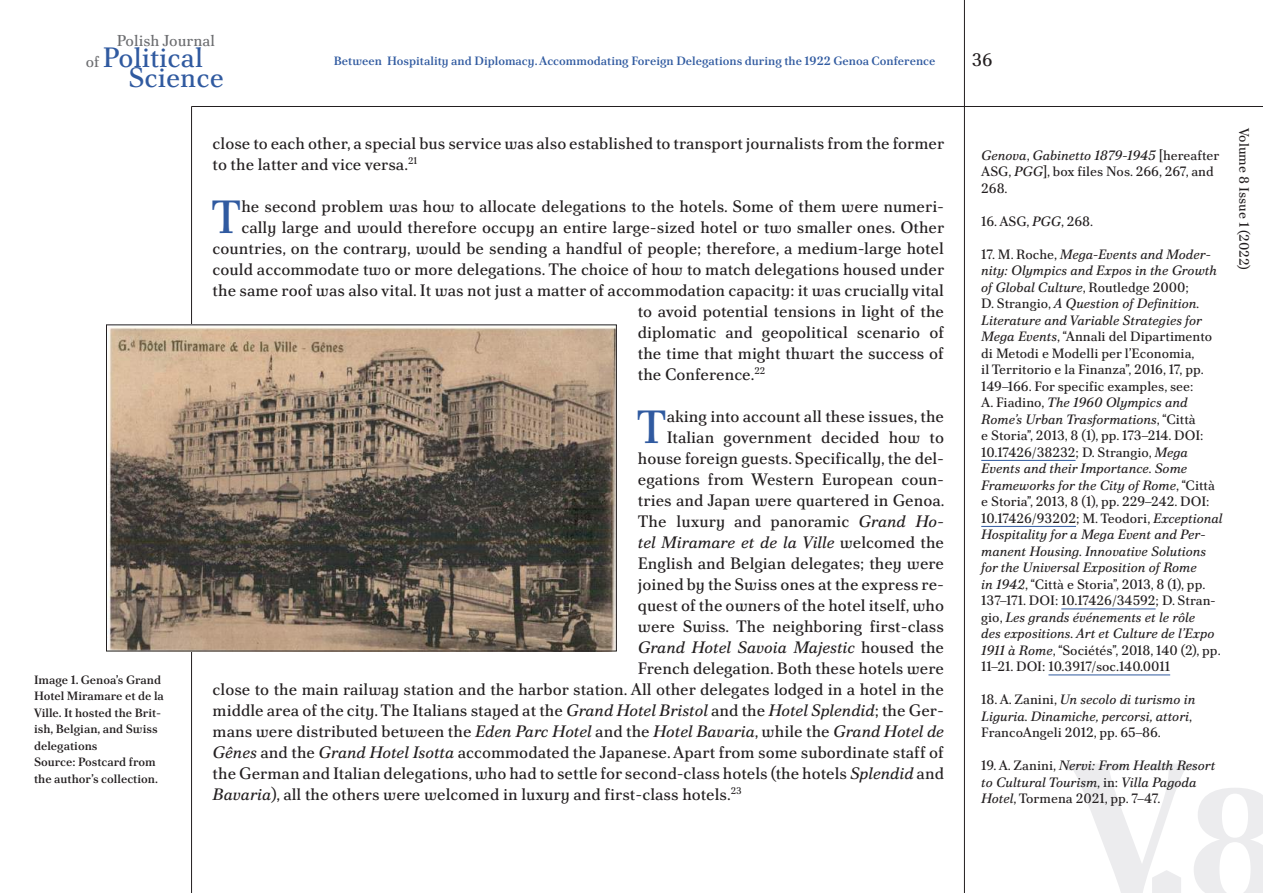
<style>
.page{position:relative;width:1263px;height:893px;background:#fff}
.page>*{position:absolute;margin:0;border:0;box-sizing:border-box;transform-origin:0 0}
.t1{font:46.35px "Poltawski Nowy";color:#305aa0}
.t2{font:27.9px/20.5px "Poltawski Nowy";color:#305aa0}
.t3{font:18px "Poltawski Nowy";color:#231f20}
.t4{font:16.5px/21px "Poltawski Nowy";color:#231f20}
.t5{font:italic 16.5px "Poltawski Nowy";color:#231f20}
.t6{font:15.75px "Poltawski Nowy";color:#6c6d70}
.t7{font:13.5px/16.5px "Poltawski Nowy";color:#231f20}
.t8{font:italic 13.5px/16.5px "Poltawski Nowy";color:#231f20}
.t9{font:600 12px/16.5px "Poltawski Nowy";color:#231f20}
.t10{font:600 12px "Poltawski Nowy";color:#305aa0}
.s1{font-size:15.45px;color:#6c6d70}
.s2{font-style:italic}
.s3{font-style:normal}
</style>
<div class="page">
<hr style="left:191px;top:106px;width:1072px;height:1px;background:#231f20">
<hr style="left:191px;top:107px;width:1px;height:786px;background:#231f20">
<hr style="left:964px;top:0;width:1px;height:893px;background:#231f20">
<hr style="left:981px;top:460px;width:94px;height:1px;background:#305aa0">
<hr style="left:981px;top:526px;width:95px;height:1px;background:#305aa0">
<hr style="left:1061px;top:608px;width:94px;height:1px;background:#305aa0">
<hr style="left:1048px;top:674px;width:122px;height:1px;background:#305aa0">
<img style="left:108px;top:327px;width:507px;height:322px">
<div style="left:106px;top:325px;width:511px;height:326px;border:1px solid #231f20"></div>
<p class="t6" style="left:117px;top:29px;width:100px">Polish Journal</p>
<h2 class="t2" style="left:128px;top:45px;width:97px;text-indent:-42px"><span class="s1">of</span> Political<br>Science</h2>
<p class="t10" style="left:334px;top:52px;width:603px">Between Hospitality and Diplomacy. Accommodating Foreign Delegations during the 1922 Genoa Conference</p>
<p class="t3" style="left:972px;top:47px;width:22px">36</p>
<p class="t9" style="left:34px;top:670px;width:131px">Image 1. Genoa’s Grand<br>Hotel Miramare et de la<br>Ville. It hosted the Brit&shy;ish, Belgian, and Swiss delegations<br>Source: Postcard from the author’s collection.</p>
<p class="t4" style="left:213px;top:131px;width:733px">close to each other, a special bus service was also established to transport journalists from the former to the latter and vice versa.<sup>21</sup></p>
<h1 class="t1" style="left:211px;top:182px;width:32px">T</h1>
<p class="t4" style="left:241px;top:194px;width:704px">he second problem was how to allocate delegations to the hotels. Some of them were numeri-</p>
<p class="t4" style="left:241px;top:215px;width:704px">cally large and would therefore occupy an entire large-sized hotel or two smaller ones. Other</p>
<p class="t4" style="left:213px;top:236px;width:733px">countries, on the contrary, would be sending a handful of people; therefore, a medium-large hotel</p>
<p class="t4" style="left:213px;top:257px;width:733px">could accommodate two or more delegations. The choice of how to match delegations housed under</p>
<p class="t4" style="left:213px;top:278px;width:733px">the same roof was also vital. It was not just a matter of accommodation capacity: it was crucially vital</p>
<p class="t4" style="left:638px;top:299px;width:308px">to avoid potential tensions in light of the</p>
<p class="t4" style="left:638px;top:320px;width:308px">diplomatic and geopolitical scenario of</p>
<p class="t4" style="left:638px;top:341px;width:308px">the time that might thwart the success of</p>
<p class="t4" style="left:638px;top:362px;width:129px">the Conference.<sup>22</sup></p>
<h1 class="t1" style="left:636px;top:392px;width:32px">T</h1>
<p class="t4" style="left:667px;top:404px;width:279px">aking into account all these issues, the</p>
<p class="t4" style="left:667px;top:425px;width:279px">Italian government decided how to</p>
<p class="t4" style="left:638px;top:446px;width:308px">house foreign guests. Specifically, the del-</p>
<p class="t4" style="left:638px;top:467px;width:308px">egations from Western European coun-</p>
<p class="t4" style="left:638px;top:488px;width:308px">tries and Japan were quartered in Genoa.</p>
<p class="t4" style="left:638px;top:509px;width:308px">The luxury and panoramic <span class="s2">Grand Ho-</span></p>
<p class="t5" style="left:638px;top:530px;width:308px">tel Miramare et de la Ville <span class="s3">welcomed the</span></p>
<p class="t4" style="left:638px;top:551px;width:308px">English and Belgian delegates; they were</p>
<p class="t4" style="left:638px;top:572px;width:308px">joined by the Swiss ones at the express re-</p>
<p class="t4" style="left:638px;top:593px;width:308px">quest of the owners of the hotel itself, who</p>
<p class="t4" style="left:638px;top:614px;width:308px">were Swiss. The neighboring first-class</p>
<p class="t5" style="left:638px;top:635px;width:308px">Grand Hotel Savoia Majestic <span class="s3">housed the</span></p>
<p class="t4" style="left:638px;top:656px;width:308px">French delegation. Both these hotels were</p>
<p class="t4" style="left:213px;top:677px;width:733px">close to the main railway station and the harbor station. All other delegates lodged in a hotel in the</p>
<p class="t4" style="left:213px;top:698px;width:733px">middle area of the city. The Italians stayed at the <span class="s2">Grand Hotel Bristol</span> and the <span class="s2">Hotel Splendid</span>; the Ger-</p>
<p class="t4" style="left:213px;top:719px;width:733px">mans were distributed between the <span class="s2">Eden Parc Hotel</span> and the <span class="s2">Hotel Bavaria</span>, while the <span class="s2">Grand Hotel de</span></p>
<p class="t4" style="left:213px;top:740px;width:733px"><span class="s2">Gênes</span> and the <span class="s2">Grand Hotel Isotta</span> accommodated the Japanese. Apart from some subordinate staff of</p>
<p class="t4" style="left:213px;top:761px;width:733px">the German and Italian delegations, who had to settle for second-class hotels (the hotels <span class="s2">Splendid</span> and</p>
<p class="t4" style="left:213px;top:782px;width:531px"><span class="s2">Bavaria</span>), all the others were welcomed in luxury and first-class hotels.<sup>23</sup></p>
<p class="t7" style="left:981px;top:146px;width:240px"><span class="s2">Genova</span>, <span class="s2">Gabinetto 1879-1945</span> [hereafter<br>ASG, <span class="s2">PGG</span>], box files Nos. 266, 267, and<br>268.</p>
<p class="t7" style="left:981px;top:212px;width:114px">16. ASG, <span class="s2">PGG</span>, 268.</p>
<p class="t7" style="left:981px;top:245px;width:243px">17. M. Roche, <span class="s2">Mega-Events and Moder&shy;nity: Olympics and Expos in the Growth of Global Culture</span>, Routledge 2000;<br>D. Strangio, <span class="s2">A Question of Definition.<br>Literature and Variable Strategies for Mega Events</span>, “Annali del Dipartimento di Metodi e Modelli per l’Economia,<br>il Territorio e la Finanza”, 2016, 17, pp.<br>149–166. For specific examples, see:<br>A. Fiadino, <span class="s2">The 1960 Olympics and Rome’s Urban Trasformations</span>, “Città<br>e Storia”, 2013, 8 (1), pp. 173–214. DOI:<br>10.17426/38232; D. Strangio, <span class="s2">Mega Events and their Importance. Some Frameworks for the City of Rome</span>, “Città e Storia”, 2013, 8 (1), pp. 229–242. DOI:<br>10.17426/93202; M. Teodori, <span class="s2">Exceptional Hospitality for a Mega Event and Per&shy;manent Housing. Innovative Solutions for the Universal Exposition of Rome<br>in 1942</span>, “Città e Storia”, 2013, 8 (1), pp.<br>137–171. DOI: 10.17426/34592; D. Stran&shy;gio, <span class="s2">Les grands événements et le rôle<br>des expositions. Art et Culture de l’Expo 1911 à Rome</span>, “Sociétés”, 2018, 140 (2), pp.<br>11–21. DOI: 10.3917/soc.140.0011</p>
<p class="t8" style="left:981px;top:690px;width:216px"><span class="s3">18. A. Zanini,</span> Un secolo di turismo in<br>Liguria. Dinamiche, percorsi, attori<span class="s3">,<br>FrancoAngeli 2012, pp. 65–86.</span></p>
<p class="t8" style="left:981px;top:756px;width:236px"><span class="s3">19. A. Zanini,</span> Nervi: From Health Resort to Cultural Tourism<span class="s3">, in:</span> Villa Pagoda<br>Hotel<span class="s3">, Tormena 2021, pp. 7–47.</span></p>
<p class="t7" style="left:1253px;top:128px;width:144px;rotate:90deg">Volume 8 Issue 1 (2022)</p>
</div>
